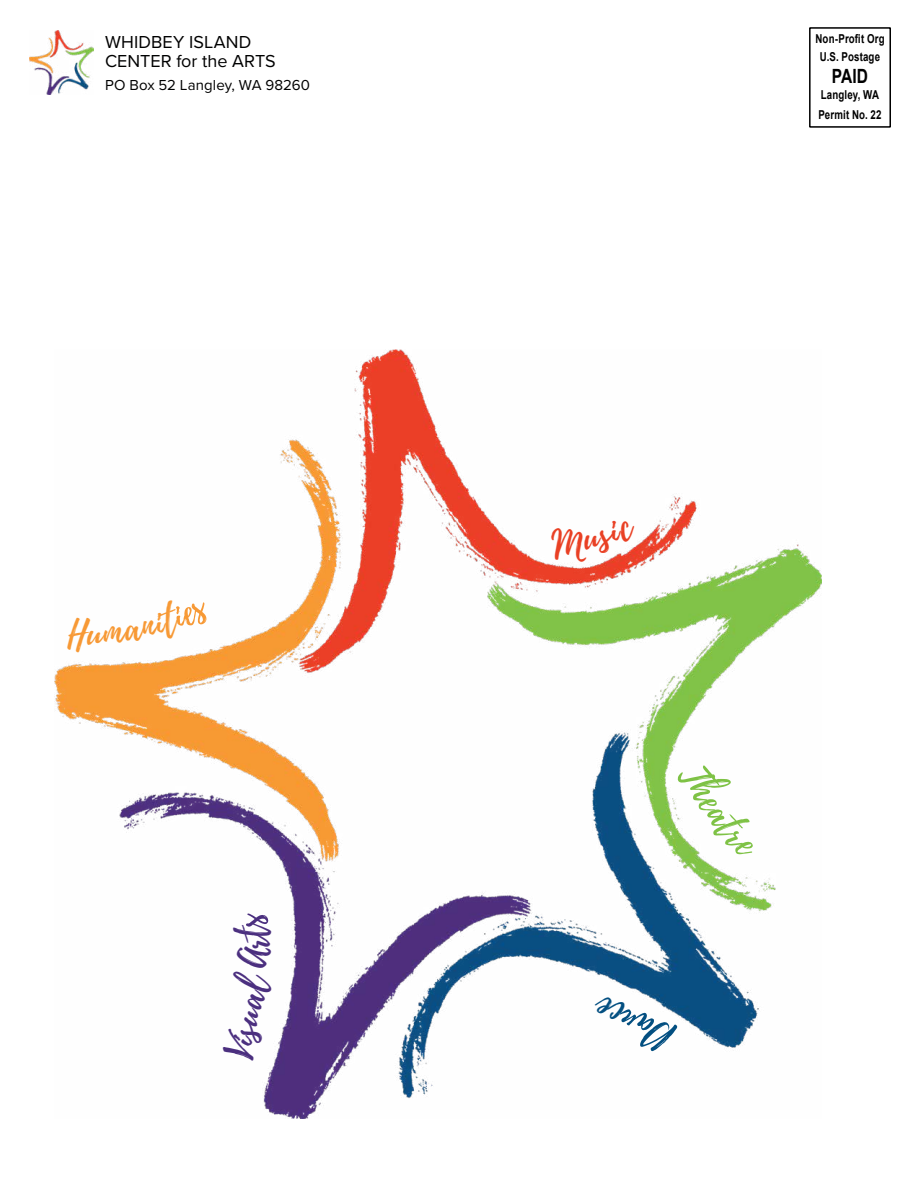
<style>
.page{position:relative;width:918px;height:1188px;background:#fff}
.page>*{position:absolute;margin:0;border:0;box-sizing:border-box;transform-origin:0 0}
.t1{font:700 19.65px "Arial";color:#000;scale:.79 1}
.t2{font:18px/19.5px "Proxima Nova";letter-spacing:.005em;color:#000101}
.t3{font:15px "Proxima Nova";letter-spacing:.005em;color:#000101}
.t4{font:700 12.3px/18.5px "Arial";letter-spacing:.015em;color:#000;text-align:center;scale:.79 1}
</style>
<div class="page">
<img style="left:29px;top:31px;width:64px;height:63px">
<div style="left:809px;top:27px;width:82px;height:101px;border:2px solid #000"></div>
<img style="left:55px;top:350px;width:767px;height:769px">
<svg style="left:66px;top:597px;width:148px;height:57px"></svg>
<svg style="left:549px;top:519px;width:89px;height:48px"></svg>
<svg style="left:675px;top:758px;width:82px;height:103px"></svg>
<svg style="left:593px;top:994px;width:86px;height:64px"></svg>
<svg style="left:222px;top:906px;width:52px;height:155px"></svg>
<h2 class="t2" style="left:105px;top:31px;width:172px">WHIDBEY ISLAND<br>CENTER for the ARTS</h2>
<p class="t3" style="left:105px;top:74px;width:206px">PO Box 52 Langley, WA 98260</p>
<p class="t4" style="left:815px;top:29px;width:89px">Non-Profit Org<br>U.S. Postage</p>
<h1 class="t1" style="left:832px;top:62px;width:47px">PAID</h1>
<p class="t4" style="left:818px;top:85px;width:81px;line-height:19.6px;text-align:left">Langley, WA<br>Permit No. 22</p>
</div>
